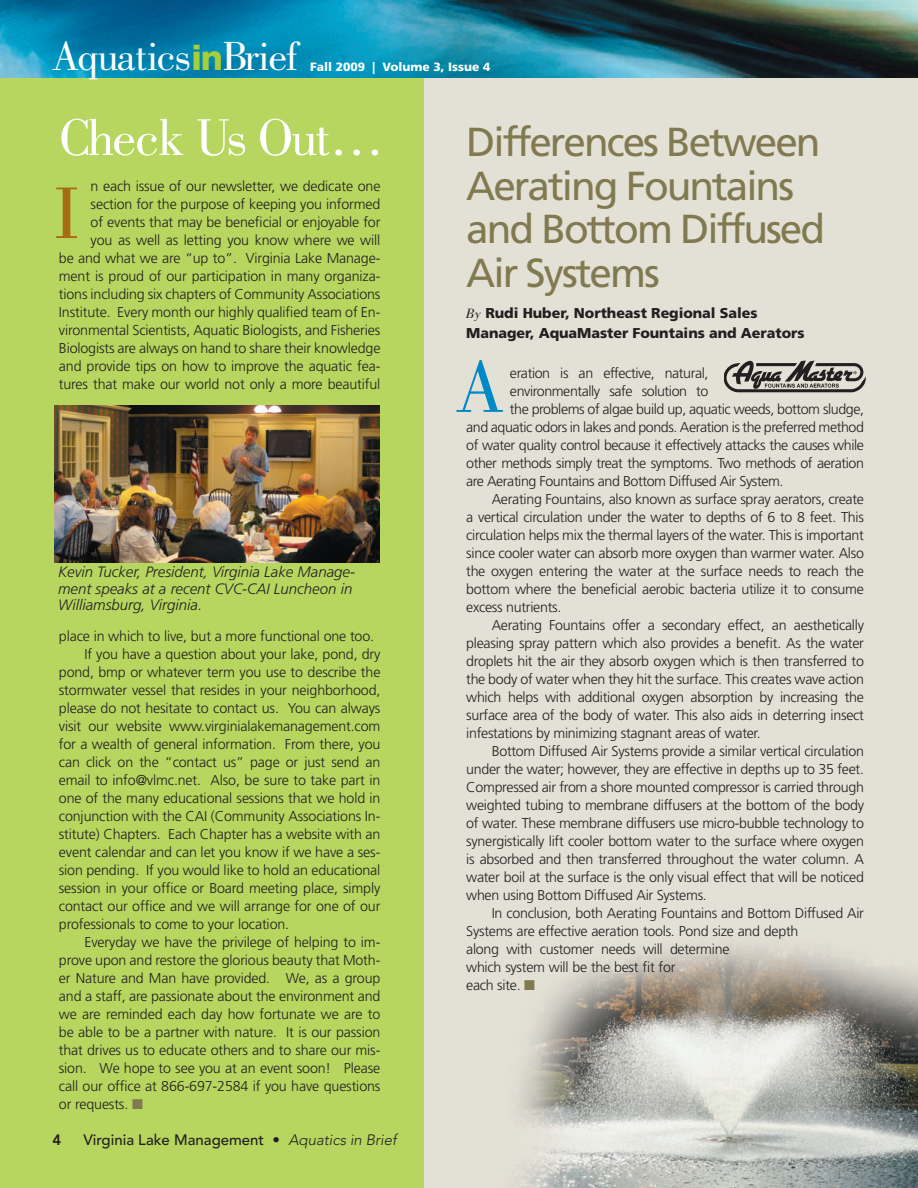
<style>
.page{position:relative;width:918px;height:1188px;background:#fff}
.page>*{position:absolute;margin:0;border:0;box-sizing:border-box;transform-origin:0 0}
.t1{font:76.95px "Capelli";color:#a76a16}
.t2{font:76.95px "Capelli";color:#0088c7}
.t3{font:54.45px "Capelli";letter-spacing:-.03em;color:#fff}
.t4{font:42.9px "Capelli";letter-spacing:-.03em;color:#fff}
.t5{font:40.5px/43.5px "Frutiger";letter-spacing:-.05em;color:#817a51}
.t6{font:italic 300 15px/16.5px "Frutiger";color:#231f20}
.t7{font:500 15px "Avenir";color:#231f20}
.t8{font:800 15px "Avenir";color:#231f20}
.t9{font:300 14.25px/18px "Frutiger";letter-spacing:-.02em;color:#231f20;text-align:right}
.t10{font:900 14.25px/20.2px "Frutiger";letter-spacing:-.005em;color:#231f20}
.t11{font:900 12px "Frutiger";color:#fff}
.s1{font-family:"Helvetica Neue";font-weight:800;font-size:35.25px;color:#a6ce39}
.s2{font-family:"Capelli";font-weight:400;font-style:italic}
.s3{color:#817a51}
.s4{font-weight:300;font-style:italic}
</style>
<div class="page">
<div style="left:0;top:0;width:425px;height:1188px;background:#b6d65f"></div>
<div style="left:424px;top:0;width:494px;height:1188px;background:#e3e1d5"></div>
<img style="left:0;top:0;width:918px;height:78px">
<img style="left:54px;top:405px;width:325px;height:157px">
<img style="left:724px;top:360px;width:141px;height:33px">
<img style="left:519px;top:943px;width:399px;height:245px">
<h3 class="t4" style="left:52px;top:38px;width:251px">Aquatics<span class="s1">in</span>Brief</h3>
<p class="t11" style="left:310px;top:62px;width:182px">Fall 2009 | Volume 3, Issue 4</p>
<h2 class="t3" style="left:59px;top:114px;width:322px">Check Us Out…</h2>
<h3 class="t5" style="left:466px;top:124px;width:360px">Differences Between<br>Aerating Fountains and Bottom Diffused<br>Air Systems</h3>
<p class="t10" style="left:466px;top:304px;width:340px"><span class="s2">By</span> Rudi Huber, Northeast Regional Sales<br>Manager, AquaMaster Fountains and Aerators</p>
<p class="t9" style="left:510px;top:365px;width:200px">eration is an effective, natural,</p>
<p class="t9" style="left:510px;top:383px;width:200px">environmentally safe solution to</p>
<p class="t9" style="left:510px;top:401px;width:356px">the problems of algae build up, aquatic weeds, bottom sludge,</p>
<p class="t9" style="left:466px;top:419px;width:399px">and aquatic odors in lakes and ponds. Aeration is the preferred method</p>
<p class="t9" style="left:466px;top:437px;width:399px">of water quality control because it effectively attacks the causes while</p>
<p class="t9" style="left:466px;top:455px;width:399px">other methods simply treat the symptoms. Two methods of aeration</p>
<p class="t9" style="left:466px;top:473px;width:319px">are Aerating Fountains and Bottom Diffused Air System.</p>
<p class="t9" style="left:492px;top:491px;width:374px">Aerating Fountains, also known as surface spray aerators, create</p>
<p class="t9" style="left:466px;top:509px;width:399px">a vertical circulation under the water to depths of 6 to 8 feet. This</p>
<p class="t9" style="left:466px;top:527px;width:399px">circulation helps mix the thermal layers of the water. This is important</p>
<p class="t9" style="left:466px;top:545px;width:399px">since cooler water can absorb more oxygen than warmer water. Also</p>
<p class="t9" style="left:466px;top:563px;width:399px">the oxygen entering the water at the surface needs to reach the</p>
<p class="t9" style="left:466px;top:581px;width:399px">bottom where the beneficial aerobic bacteria utilize it to consume</p>
<p class="t9" style="left:466px;top:599px;width:97px">excess nutrients.</p>
<p class="t9" style="left:492px;top:617px;width:374px">Aerating Fountains offer a secondary effect, an aesthetically</p>
<p class="t9" style="left:466px;top:635px;width:399px">pleasing spray pattern which also provides a benefit. As the water</p>
<p class="t9" style="left:466px;top:653px;width:399px">droplets hit the air they absorb oxygen which is then transferred to</p>
<p class="t9" style="left:466px;top:671px;width:399px">the body of water when they hit the surface. This creates wave action</p>
<p class="t9" style="left:466px;top:689px;width:399px">which helps with additional oxygen absorption by increasing the</p>
<p class="t9" style="left:466px;top:707px;width:399px">surface area of the body of water. This also aids in deterring insect</p>
<p class="t9" style="left:466px;top:725px;width:296px">infestations by minimizing stagnant areas of water.</p>
<p class="t9" style="left:492px;top:743px;width:374px">Bottom Diffused Air Systems provide a similar vertical circulation</p>
<p class="t9" style="left:466px;top:761px;width:399px">under the water; however, they are effective in depths up to 35 feet.</p>
<p class="t9" style="left:466px;top:779px;width:399px">Compressed air from a shore mounted compressor is carried through</p>
<p class="t9" style="left:466px;top:797px;width:399px">weighted tubing to membrane diffusers at the bottom of the body</p>
<p class="t9" style="left:466px;top:815px;width:399px">of water. These membrane diffusers use micro-bubble technology to</p>
<p class="t9" style="left:466px;top:833px;width:399px">synergistically lift cooler bottom water to the surface where oxygen</p>
<p class="t9" style="left:466px;top:851px;width:399px">is absorbed and then transferred throughout the water column. A</p>
<p class="t9" style="left:466px;top:869px;width:399px">water boil at the surface is the only visual effect that will be noticed</p>
<p class="t9" style="left:466px;top:887px;width:242px">when using Bottom Diffused Air Systems.</p>
<p class="t9" style="left:492px;top:905px;width:374px">In conclusion, both Aerating Fountains and Bottom Diffused Air</p>
<p class="t9" style="left:466px;top:923px;width:334px">Systems are effective aeration tools. Pond size and depth</p>
<p class="t9" style="left:466px;top:941px;width:265px">along with customer needs will determine</p>
<p class="t9" style="left:466px;top:959px;width:211px">which system will be the best fit for</p>
<p class="t9" style="left:466px;top:977px;width:70px">each site. <span class="s3">■</span></p>
<p class="t9" style="left:59px;top:178px;width:323px">n each issue of our newsletter, we dedicate one section for the purpose of keeping you informed<br>of events that may be beneficial or enjoyable for<br>you as well as letting you know where we will<br>be and what we are “up to”. Virginia Lake Manage&shy;ment is proud of our participation in many organiza&shy;tions including six chapters of Community Associations Institute. Every month our highly qualified team of En&shy;vironmental Scientists, Aquatic Biologists, and Fisheries Biologists are always on hand to share their knowledge and provide tips on how to improve the aquatic fea&shy;tures that make our world not only a more beautiful</p>
<h1 class="t1" style="left:54px;top:181px;width:26px">I</h1>
<h1 class="t2" style="left:456px;top:354px;width:49px">A</h1>
<p class="t6" style="left:58px;top:565px;width:298px">Kevin Tucker, President, Virginia Lake Manage&shy;ment speaks at a recent CVC-CAI Luncheon in<br>Williamsburg, Virginia.</p>
<p class="t9" style="left:59px;top:628px;width:317px">place in which to live, but a more functional one too.</p>
<p class="t9" style="left:84px;top:646px;width:298px">If you have a question about your lake, pond, dry</p>
<p class="t9" style="left:59px;top:664px;width:323px">pond, bmp or whatever term you use to describe the</p>
<p class="t9" style="left:59px;top:682px;width:323px">stormwater vessel that resides in your neighborhood,</p>
<p class="t9" style="left:59px;top:700px;width:323px">please do not hesitate to contact us. You can always</p>
<p class="t9" style="left:59px;top:718px;width:323px">visit our website www.virginialakemanagement.com</p>
<p class="t9" style="left:59px;top:736px;width:323px">for a wealth of general information. From there, you</p>
<p class="t9" style="left:59px;top:754px;width:323px">can click on the “contact us” page or just send an</p>
<p class="t9" style="left:59px;top:772px;width:323px">email to info@vlmc.net. Also, be sure to take part in</p>
<p class="t9" style="left:59px;top:790px;width:323px">one of the many educational sessions that we hold in</p>
<p class="t9" style="left:59px;top:808px;width:323px">conjunction with the CAI (Community Associations In-</p>
<p class="t9" style="left:59px;top:826px;width:323px">stitute) Chapters. Each Chapter has a website with an</p>
<p class="t9" style="left:59px;top:844px;width:323px">event calendar and can let you know if we have a ses-</p>
<p class="t9" style="left:59px;top:862px;width:323px">sion pending. If you would like to hold an educational</p>
<p class="t9" style="left:59px;top:880px;width:323px">session in your office or Board meeting place, simply</p>
<p class="t9" style="left:59px;top:898px;width:323px">contact our office and we will arrange for one of our</p>
<p class="t9" style="left:59px;top:916px;width:232px">professionals to come to your location.</p>
<p class="t9" style="left:84px;top:934px;width:298px">Everyday we have the privilege of helping to im-</p>
<p class="t9" style="left:59px;top:952px;width:323px">prove upon and restore the glorious beauty that Moth-</p>
<p class="t9" style="left:59px;top:970px;width:323px">er Nature and Man have provided. We, as a group</p>
<p class="t9" style="left:59px;top:988px;width:323px">and a staff, are passionate about the environment and</p>
<p class="t9" style="left:59px;top:1006px;width:323px">we are reminded each day how fortunate we are to</p>
<p class="t9" style="left:59px;top:1024px;width:323px">be able to be a partner with nature. It is our passion</p>
<p class="t9" style="left:59px;top:1042px;width:323px">that drives us to educate others and to share our mis-</p>
<p class="t9" style="left:59px;top:1060px;width:323px">sion. We hope to see you at an event soon! Please</p>
<p class="t9" style="left:59px;top:1078px;width:323px">call our office at 866-697-2584 if you have questions</p>
<p class="t9" style="left:59px;top:1096px;width:85px">or requests. <span class="s3">■</span></p>
<p class="t8" style="left:52px;top:1134px;width:10px">4</p>
<p class="t7" style="left:84px;top:1134px;width:315px">Virginia Lake Management • <span class="s4">Aquatics in Brief</span></p>
</div>
